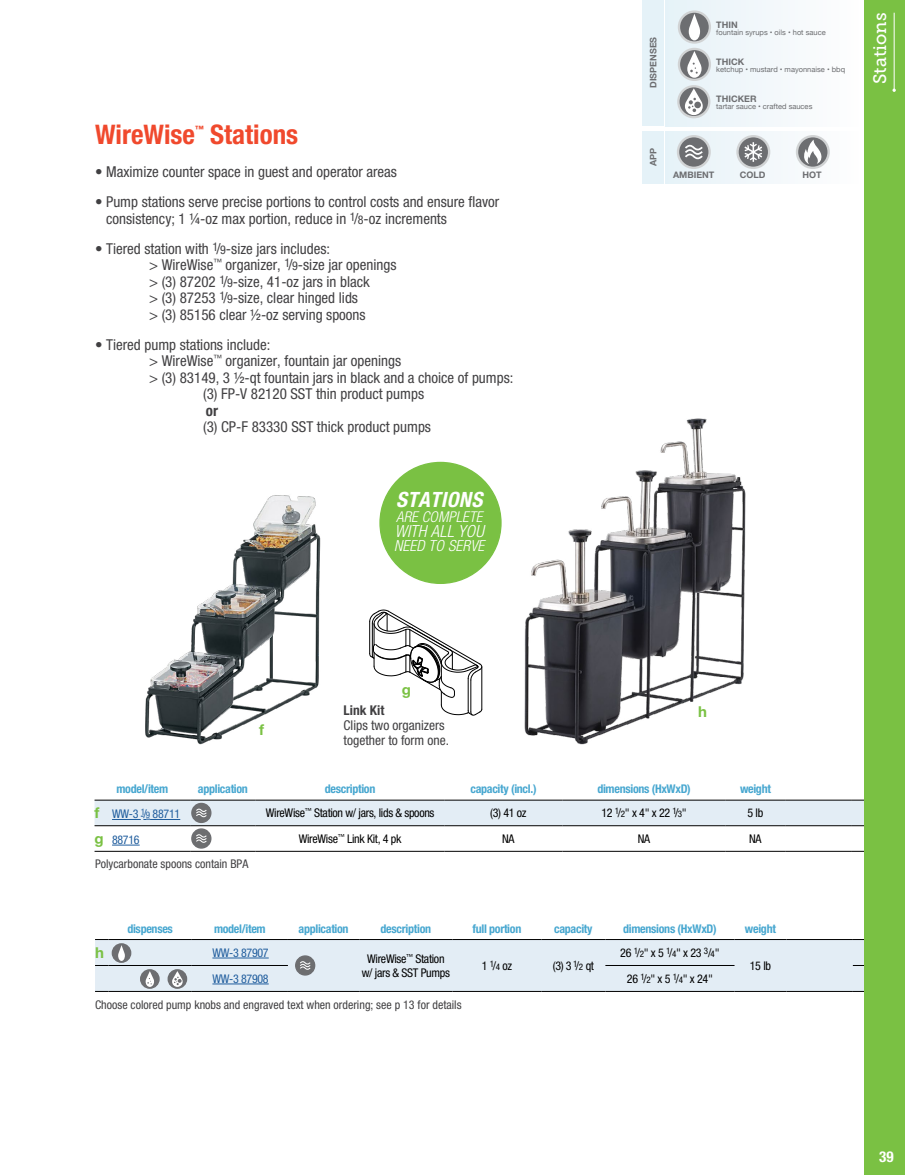
<style>
.page{position:relative;width:905px;height:1175px;background:#fff}
.page>*{position:absolute;margin:0;border:0;box-sizing:border-box;transform-origin:0 0}
.t1{font:700 condensed 27px "Helvetica Neue LT Std";color:#f0492d}
.t2{font:italic 700 condensed 21.15px "Helvetica Neue LT Std";letter-spacing:.02em;color:#fff}
.t3{font:18px "Museo Slab 500";color:#fff}
.t4{font:italic 300 condensed 16.8px "Helvetica Neue LT Std";letter-spacing:.01em;color:#fff}
.t5{font:italic 300 condensed 15.3px "Helvetica Neue LT Std";letter-spacing:.01em;color:#fff}
.t6{font:condensed 15px/16.5px "Helvetica Neue LT Std";color:#414042}
.t7{font:700 15px "Helvetica Neue LT Std";color:#7ac143}
.t8{font:700 condensed 15px "Helvetica Neue LT Std";color:#414042}
.t9{font:700 condensed 15px "Helvetica Neue LT Std";color:#fff}
.t10{font:italic 300 condensed 14.85px "Helvetica Neue LT Std";letter-spacing:.01em;color:#fff}
.t11{font:condensed 13.5px/15px "Helvetica Neue LT Std";color:#414042}
.t12{font:700 condensed 13.5px "Helvetica Neue LT Std";color:#414042}
.t13{font:condensed 12px/13.5px "Helvetica Neue LT Std";letter-spacing:-.025em;color:#000;text-align:center}
.t14{font:700 condensed 12px "Helvetica Neue LT Std";letter-spacing:-.025em;color:#47a7d0}
.t15{font:condensed 12px "Helvetica Neue LT Std";color:#414042}
.t16{font:condensed 12px "Helvetica Neue LT Std";letter-spacing:-.025em;color:#215e9e}
.t17{font:700 9px "Helvetica Neue LT Std";color:#6d6e71}
.t18{font:700 condensed 8.7px "Helvetica Neue LT Std";color:#f0492d}
.t19{font:7.5px "Helvetica Neue";color:#6d6e71}
.s1{font-size:12px}
.s2{font-weight:700;font-stretch:normal;font-size:15px;color:#7ac143}
.s3{font-size:9px}
</style>
<div class="page">
<img style="left:145px;top:418px;width:601px;height:327px">
<svg style="left:95px;top:939px;width:769px;height:53px;background:#d5dfe6"></svg>
<hr style="left:212px;top:983px;width:57px;height:1px;background:#215e9e">
<div style="left:666px;top:0;width:192px;height:126px;background:#f3f8fb"></div>
<svg style="left:679px;top:12px;width:30px;height:31px"></svg>
<div style="left:677px;top:10px;width:34px;height:34px;border:2px solid #d1d3d4;border-radius:50%"></div>
<svg style="left:679px;top:49px;width:30px;height:31px"></svg>
<div style="left:677px;top:48px;width:34px;height:33px;border:2px solid #d1d3d4;border-radius:50%"></div>
<svg style="left:678px;top:86px;width:31px;height:31px"></svg>
<div style="left:677px;top:85px;width:33px;height:33px;border:2px solid #d1d3d4;border-radius:50%"></div>
<svg style="left:688px;top:14px;width:12px;height:26px"></svg>
<svg style="left:685px;top:88px;width:17px;height:27px"></svg>
<svg style="left:687px;top:51px;width:14px;height:27px"></svg>
<div style="left:666px;top:132px;width:192px;height:52px;background:linear-gradient(to right,#e5f1f6,#fdfcfd)"></div>
<svg style="left:797px;top:136px;width:31px;height:32px"></svg>
<div style="left:795px;top:135px;width:34px;height:34px;border:2px solid #d1d3d4;border-radius:50%"></div>
<svg style="left:802px;top:140px;width:20px;height:24px"></svg>
<svg style="left:737px;top:136px;width:32px;height:32px"></svg>
<div style="left:736px;top:135px;width:34px;height:34px;border:2px solid #d1d3d4;border-radius:50%"></div>
<svg style="left:744px;top:142px;width:18px;height:20px"></svg>
<svg style="left:678px;top:136px;width:31px;height:32px"></svg>
<div style="left:676px;top:135px;width:34px;height:34px;border:2px solid #d1d3d4;border-radius:50%"></div>
<svg style="left:685px;top:145px;width:17px;height:14px"></svg>
<div style="left:642px;top:0;width:21px;height:126px;background:#e5f2f8"></div>
<div style="left:642px;top:132px;width:21px;height:52px;background:#e5f2f8"></div>
<hr style="left:94px;top:851px;width:96px;height:1px;background:#000">
<hr style="left:190px;top:851px;width:66px;height:1px;background:#000">
<hr style="left:562px;top:851px;width:163px;height:1px;background:#000">
<hr style="left:725px;top:851px;width:60px;height:1px;background:#000">
<hr style="left:444px;top:851px;width:118px;height:1px;background:#000">
<hr style="left:256px;top:851px;width:188px;height:1px;background:#000">
<hr style="left:785px;top:851px;width:66px;height:1px;background:#000">
<hr style="left:851px;top:851px;width:53px;height:1px;background:#000">
<svg style="left:94px;top:800px;width:770px;height:51px"></svg>
<div style="left:864px;top:0;width:40px;height:1174px;background:#7ac143"></div>
<hr style="left:893px;top:13px;width:1px;height:78px;background:#fff">
<svg style="left:369px;top:609px;width:113px;height:106px"></svg>
<div style="left:380px;top:462px;width:121px;height:121px;background:#7ac143;border-radius:50%"></div>
<h1 class="t1" style="left:95px;top:118px;width:101px">WireWise</h1>
<p class="t18" style="left:195px;top:123px;width:10px">™</p>
<h1 class="t1" style="left:210px;top:118px;width:89px">Stations</h1>
<p class="t6" style="left:95px;top:163px;width:303px">• Maximize counter space in guest and operator areas</p>
<p class="t6" style="left:106px;top:193px;width:394px;text-indent:-11px">• Pump stations serve precise portions to control costs and ensure flavor consistency; 1 ¼-oz max portion, reduce in <sup>1</sup>/<span class="s1">8</span>-oz increments</p>
<p class="t6" style="left:149px;top:240px;width:249px;text-indent:-54px">• Tiered station with <sup>1</sup>/<span class="s1">9</span>-size jars includes:<br>&gt; WireWise<sup>™</sup> organizer, <sup>1</sup>/<span class="s1">9</span>-size jar openings &gt; (3) 87202 <sup>1</sup>/<span class="s1">9</span>-size, 41-oz jars in black<br>&gt; (3) 87253 <sup>1</sup>/<span class="s1">9</span>-size, clear hinged lids<br>&gt; (3) 85156 clear ½-oz serving spoons</p>
<p class="t6" style="left:95px;top:336px;width:177px">• Tiered pump stations include:</p>
<p class="t6" style="left:149px;top:352px;width:253px">&gt; WireWise<sup>™</sup> organizer, fountain jar openings</p>
<p class="t6" style="left:149px;top:369px;width:366px">&gt; (3) 83149, 3 ½-qt fountain jars in black and a choice of pumps:</p>
<p class="t6" style="left:203px;top:385px;width:222px">(3) FP-V 82120 SST thin product pumps</p>
<p class="t8" style="left:206px;top:401px;width:14px">or</p>
<p class="t6" style="left:203px;top:418px;width:229px">(3) CP-F 83330 SST thick product pumps</p>
<h2 class="t2" style="left:396px;top:486px;width:88px">STATIONS</h2>
<p class="t10" style="left:396px;top:508px;width:88px">ARE COMPLETE</p>
<p class="t4" style="left:395px;top:521px;width:90px">WITH ALL YOU</p>
<p class="t5" style="left:394px;top:536px;width:92px">NEED TO SERVE</p>
<p class="t17" style="left:647px;top:88px;width:53px;rotate:-90deg">DISPENSES</p>
<p class="t17" style="left:647px;top:166px;width:20px;rotate:-90deg">APP</p>
<p class="t17" style="left:716px;top:19px;width:23px">THIN</p>
<p class="t19" style="left:716px;top:27px;width:111px">fountain syrups • oils • hot sauce</p>
<p class="t17" style="left:716px;top:56px;width:29px">THICK</p>
<p class="t19" style="left:716px;top:64px;width:130px">ketchup • mustard • mayonnaise • bbq</p>
<p class="t17" style="left:716px;top:93px;width:42px">THICKER</p>
<p class="t19" style="left:716px;top:101px;width:98px">tartar sauce • crafted sauces</p>
<p class="t17" style="left:673px;top:169px;width:43px">AMBIENT</p>
<p class="t17" style="left:739px;top:169px;width:27px">COLD</p>
<p class="t17" style="left:802px;top:169px;width:21px">HOT</p>
<p class="t3" style="left:870px;top:84px;width:73px;rotate:-90deg">Stations</p>
<p class="t7" style="left:259px;top:721px;width:6px">f</p>
<p class="t7" style="left:402px;top:680px;width:11px">g</p>
<p class="t12" style="left:343px;top:702px;width:42px">Link Kit</p>
<p class="t11" style="left:343px;top:717px;width:107px">Clips two organizers together to form one.</p>
<p class="t7" style="left:698px;top:702px;width:10px">h</p>
<p class="t14" style="left:116px;top:782px;width:53px">model/item</p>
<p class="t14" style="left:198px;top:782px;width:52px">application</p>
<p class="t14" style="left:325px;top:782px;width:52px">description</p>
<p class="t14" style="left:470px;top:782px;width:68px">capacity (incl.)</p>
<p class="t14" style="left:597px;top:782px;width:95px">dimensions (HxWxD)</p>
<p class="t14" style="left:740px;top:782px;width:32px">weight</p>
<p class="t16" style="left:94px;top:807px;width:87px"><span class="s2">f</span> WW-3 <sup>1</sup>/<span class="s3">9</span> 88711</p>
<p class="t13" style="left:266px;top:806px;width:170px">WireWise<sup>™</sup> Station w/ jars, lids &amp; spoons</p>
<p class="t13" style="left:490px;top:806px;width:38px">(3) 41 oz</p>
<p class="t13" style="left:601px;top:806px;width:87px">12 <sup>1</sup>/<span class="s3">2</span>" x 4" x 22 <sup>1</sup>/<span class="s3">3</span>"</p>
<p class="t13" style="left:747px;top:806px;width:17px">5 lb</p>
<p class="t16" style="left:94px;top:832px;width:47px"><span class="s2">g</span> 88716</p>
<p class="t13" style="left:299px;top:831px;width:104px">WireWise<sup>™</sup> Link Kit, 4 pk</p>
<p class="t13" style="left:502px;top:831px;width:14px">NA</p>
<p class="t13" style="left:638px;top:831px;width:14px">NA</p>
<p class="t13" style="left:749px;top:831px;width:14px">NA</p>
<p class="t15" style="left:95px;top:857px;width:155px">Polycarbonate spoons contain BPA</p>
<p class="t14" style="left:127px;top:921px;width:47px">dispenses</p>
<p class="t14" style="left:214px;top:921px;width:53px">model/item</p>
<p class="t14" style="left:298px;top:921px;width:52px">application</p>
<p class="t14" style="left:380px;top:921px;width:52px">description</p>
<p class="t14" style="left:472px;top:921px;width:50px">full portion</p>
<p class="t14" style="left:554px;top:921px;width:40px">capacity</p>
<p class="t14" style="left:623px;top:921px;width:95px">dimensions (HxWxD)</p>
<p class="t14" style="left:745px;top:921px;width:32px">weight</p>
<p class="t7" style="left:95px;top:943px;width:10px">h</p>
<p class="t16" style="left:212px;top:945px;width:58px">WW-3 87907</p>
<p class="t13" style="left:620px;top:945px;width:101px">26 <sup>1</sup>/<span class="s3">2</span>" x 5 <sup>1</sup>/<span class="s3">4</span>" x 23 <sup>3</sup>/<span class="s3">4</span>"</p>
<p class="t13" style="left:362px;top:952px;width:90px">WireWise<sup>™</sup> Station w/ jars &amp; SST Pumps</p>
<p class="t13" style="left:482px;top:958px;width:32px">1 <sup>1</sup>/<span class="s3">4</span> oz</p>
<p class="t13" style="left:552px;top:958px;width:43px">(3) 3 <sup>1</sup>/<span class="s3">2</span> qt</p>
<p class="t16" style="left:212px;top:971px;width:58px">WW-3 87908</p>
<p class="t13" style="left:627px;top:971px;width:87px">26 <sup>1</sup>/<span class="s3">2</span>" x 5 <sup>1</sup>/<span class="s3">4</span>" x 24"</p>
<p class="t15" style="left:95px;top:997px;width:368px">Choose colored pump knobs and engraved text when ordering; see p 13 for details</p>
<p class="t13" style="left:749px;top:958px;width:23px">15 lb</p>
<p class="t9" style="left:879px;top:1147px;width:16px">39</p>
</div>
